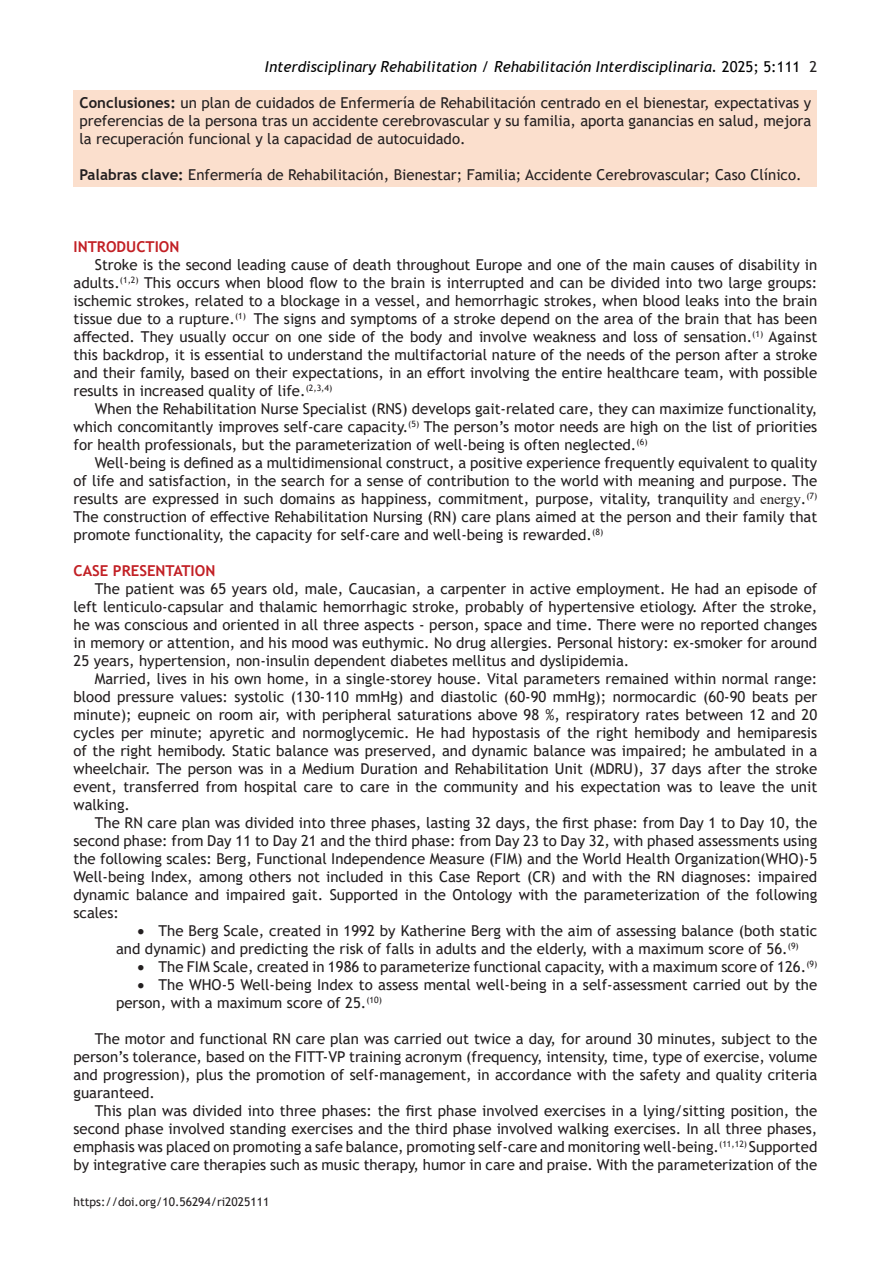
<style>
.page{position:relative;width:893px;height:1263px;background:#fff}
.page>*{position:absolute;margin:0;border:0;box-sizing:border-box;transform-origin:0 0}
.t1{font:15px/18px "Trebuchet MS";color:#231f20;text-align:justify}
.t2{font:italic 15px "Trebuchet MS";color:#000}
.t3{font:700 15px "Trebuchet MS";color:#c22025}
.t4{font:12px "Trebuchet MS";color:#231f20}
.s1{font-style:normal}
.s2{font-style:normal;color:#231f20}
.s3{font-weight:700}
.s4{font-family:"Times New Roman"}
</style>
<div class="page">
<div style="left:74px;top:90px;width:743px;height:96px;background:#fbdfcd"></div>
<p class="t2" style="left:265px;top:58px;width:554px">Interdisciplinary Rehabilitation / Rehabilitación Interdisciplinaria. <span class="s1">2025; 5:111</span> <span class="s2">2</span></p>
<p class="t1" style="left:80px;top:94px;width:733px"><span class="s3">Conclusiones:</span> un plan de cuidados de Enfermería de Rehabilitación centrado en el bienestar, expectativas y preferencias de la persona tras un accidente cerebrovascular y su familia, aporta ganancias en salud, mejora la recuperación funcional y la capacidad de autocuidado.</p>
<p class="t1" style="left:80px;top:166px;width:724px"><span class="s3">Palabras clave:</span> Enfermería de Rehabilitación, Bienestar; Familia; Accidente Cerebrovascular; Caso Clínico.</p>
<p class="t3" style="left:74px;top:237px;width:107px">INTRODUCTION</p>
<p class="t1" style="left:74px;top:256px;width:745px;text-indent:21px">Stroke is the second leading cause of death throughout Europe and one of the main causes of disability in adults.<sup>(1,2)</sup> This occurs when blood flow to the brain is interrupted and can be divided into two large groups: ischemic strokes, related to a blockage in a vessel, and hemorrhagic strokes, when blood leaks into the brain tissue due to a rupture.<sup>(1)</sup> The signs and symptoms of a stroke depend on the area of the brain that has been affected. They usually occur on one side of the body and involve weakness and loss of sensation.<sup>(1)</sup> Against this backdrop, it is essential to understand the multifactorial nature of the needs of the person after a stroke and their family, based on their expectations, in an effort involving the entire healthcare team, with possible results in increased quality of life.<sup>(2,3,4)</sup></p>
<p class="t1" style="left:74px;top:400px;width:745px;text-indent:21px">When the Rehabilitation Nurse Specialist (RNS) develops gait-related care, they can maximize functionality, which concomitantly improves self-care capacity.<sup>(5)</sup> The person’s motor needs are high on the list of priorities for health professionals, but the parameterization of well-being is often neglected.<sup>(6)</sup></p>
<p class="t1" style="left:74px;top:454px;width:745px;text-indent:21px">Well-being is defined as a multidimensional construct, a positive experience frequently equivalent to quality of life and satisfaction, in the search for a sense of contribution to the world with meaning and purpose. The results are expressed in such domains as happiness, commitment, purpose, vitality, tranquility <span class="s4">and energy</span>.<sup>(7)<br></sup>The construction of effective Rehabilitation Nursing (RN) care plans aimed at the person and their family that promote functionality, the capacity for self-care and well-being is rewarded.<sup>(8)</sup></p>
<p class="t3" style="left:74px;top:561px;width:143px">CASE PRESENTATION</p>
<p class="t1" style="left:74px;top:580px;width:745px;text-indent:21px">The patient was 65 years old, male, Caucasian, a carpenter in active employment. He had an episode of left lenticulo-capsular and thalamic hemorrhagic stroke, probably of hypertensive etiology. After the stroke, he was conscious and oriented in all three aspects - person, space and time. There were no reported changes in memory or attention, and his mood was euthymic. No drug allergies. Personal history: ex-smoker for around 25 years, hypertension, non-insulin dependent diabetes mellitus and dyslipidemia.</p>
<p class="t1" style="left:74px;top:670px;width:745px;text-indent:21px">Married, lives in his own home, in a single-storey house. Vital parameters remained within normal range: blood pressure values: systolic (130-110 mmHg) and diastolic (60-90 mmHg); normocardic (60-90 beats per minute); eupneic on room air, with peripheral saturations above 98 %, respiratory rates between 12 and 20 cycles per minute; apyretic and normoglycemic. He had hypostasis of the right hemibody and hemiparesis of the right hemibody. Static balance was preserved, and dynamic balance was impaired; he ambulated in a wheelchair. The person was in a Medium Duration and Rehabilitation Unit (MDRU), 37 days after the stroke event, transferred from hospital care to care in the community and his expectation was to leave the unit walking.</p>
<p class="t1" style="left:74px;top:814px;width:745px;text-indent:21px">The RN care plan was divided into three phases, lasting 32 days, the first phase: from Day 1 to Day 10, the second phase: from Day 11 to Day 21 and the third phase: from Day 23 to Day 32, with phased assessments using the following scales: Berg, Functional Independence Measure (FIM) and the World Health Organization(WHO)-5<br>Well-being Index, among others not included in this Case Report (CR) and with the RN diagnoses: impaired dynamic balance and impaired gait. Supported in the Ontology with the parameterization of the following scales:</p>
<p class="t1" style="left:116px;top:922px;width:703px;text-indent:21px">• The Berg Scale, created in 1992 by Katherine Berg with the aim of assessing balance (both static and dynamic) and predicting the risk of falls in adults and the elderly, with a maximum score of 56.<sup>(9)</sup></p>
<p class="t1" style="left:137px;top:958px;width:681px">• The FIM Scale, created in 1986 to parameterize functional capacity, with a maximum score of 126.<sup>(9)</sup></p>
<p class="t1" style="left:116px;top:976px;width:703px;text-indent:21px">• The WHO-5 Well-being Index to assess mental well-being in a self-assessment carried out by the person, with a maximum score of 25.<sup>(10)</sup></p>
<p class="t1" style="left:74px;top:1030px;width:745px;text-indent:21px">The motor and functional RN care plan was carried out twice a day, for around 30 minutes, subject to the person’s tolerance, based on the FITT-VP training acronym (frequency, intensity, time, type of exercise, volume and progression), plus the promotion of self-management, in accordance with the safety and quality criteria guaranteed.</p>
<p class="t1" style="left:74px;top:1102px;width:745px;text-indent:21px">This plan was divided into three phases: the first phase involved exercises in a lying/sitting position, the second phase involved standing exercises and the third phase involved walking exercises. In all three phases, emphasis was placed on promoting a safe balance, promoting self-care and monitoring well-being.<sup>(11,12)</sup> Supported by integrative care therapies such as music therapy, humor in care and praise. With the parameterization of the</p>
<p class="t4" style="left:74px;top:1194px;width:197px">https://doi.org/10.56294/ri2025111</p>
</div>
